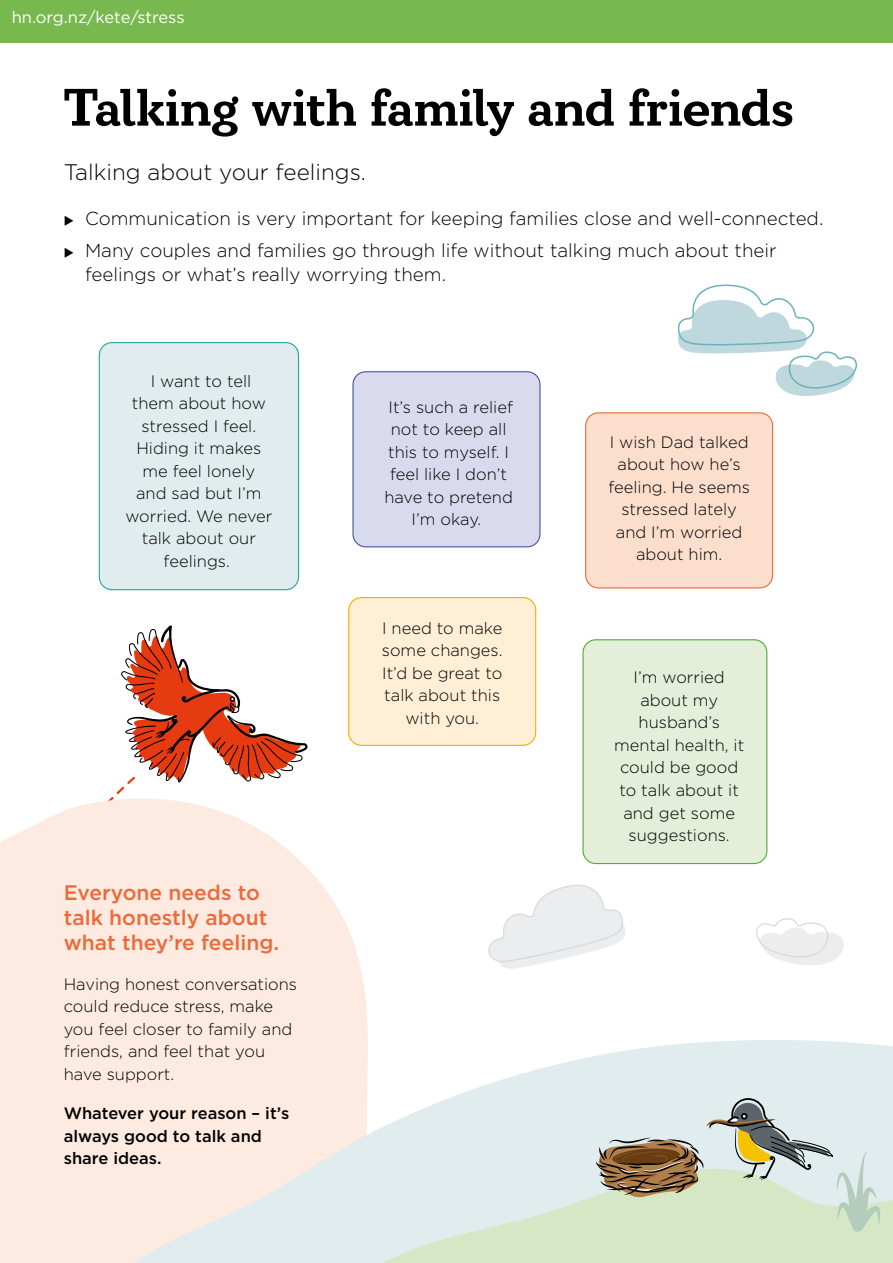
<style>
.page{position:relative;width:893px;height:1263px;background:#fff}
.page>*{position:absolute;margin:0;border:0;box-sizing:border-box;transform-origin:0 0}
.t1{font:700 52.5px "Circe Slab B";letter-spacing:.005em;color:#000}
.t2{font:300 22.5px "Gotham";color:#000}
.t3{font:500 21px/25.2px "Gotham";color:#ed6939}
.t4{font:300 18.75px/32.5px "Gotham";color:#000}
.t5{font:300 16.5px/22.5px "Gotham";color:#000;text-align:center}
.t6{font:500 16.5px/22.5px "Gotham";color:#000}
.t7{font:16.5px "Gotham";letter-spacing:-.005em;color:#fff}
</style>
<div class="page">
<svg style="left:0;top:856px;width:603px;height:174px;fill:#fdebe1"></svg>
<svg style="left:0;top:1030px;width:893px;height:233px;background:#f4eee9"></svg>
<svg style="left:0;top:625px;width:310px;height:240px"></svg>
<div style="left:349px;top:598px;width:187px;height:147px;background:#ffefd6;border-radius:13px"></div>
<div style="left:348px;top:597px;width:188px;height:149px;border:1px solid #f8ac00;border-radius:13px"></div>
<div style="left:586px;top:413px;width:187px;height:175px;background:#fcdecd;border-radius:13px"></div>
<div style="left:585px;top:412px;width:188px;height:176px;border:1px solid #ed6939;border-radius:13px"></div>
<div style="left:583px;top:640px;width:184px;height:223px;background:#e4efda;border-radius:13px"></div>
<div style="left:582px;top:639px;width:185px;height:225px;border:1px solid #52ae32;border-radius:13px"></div>
<div style="left:99px;top:343px;width:199px;height:247px;background:#e0ecee;border-radius:13px"></div>
<div style="left:99px;top:342px;width:200px;height:248px;border:1px solid #29a0aa;border-radius:13px"></div>
<div style="left:353px;top:372px;width:187px;height:175px;background:#dadaee;border-radius:13px"></div>
<div style="left:352px;top:371px;width:188px;height:176px;border:1px solid #4556a0;border-radius:13px"></div>
<svg style="left:330px;top:1145px;width:563px;height:118px;background:#dbe9dc"></svg>
<svg style="left:488px;top:882px;width:138px;height:87px"></svg>
<svg style="left:596px;top:1097px;width:284px;height:135px;background:#c5ccbb"></svg>
<svg style="left:756px;top:918px;width:88px;height:47px"></svg>
<svg style="left:677px;top:284px;width:180px;height:112px"></svg>
<div style="left:0;top:0;width:893px;height:43px;background:#77b94e"></div>
<p class="t7" style="left:12px;top:7px;width:174px">hn.org.nz/kete/stress</p>
<h1 class="t1" style="left:64px;top:77px;width:731px">Talking with family and friends</h1>
<h2 class="t2" style="left:64px;top:157px;width:304px">Talking about your feelings.</h2>
<p class="t4" style="left:85px;top:201px;width:740px">Communication is very important for keeping families close and well-connected.<br>Many couples and families go through life without talking much about their</p>
<p class="t4" style="left:85px;top:258px;width:362px">feelings or what’s really worrying them.</p>
<p class="t5" style="left:125px;top:369px;width:149px">I want to tell<br>them about how stressed I feel.<br>Hiding it makes me feel lonely and sad but I’m worried. We never talk about our feelings.</p>
<p class="t3" style="left:64px;top:880px;width:217px">Everyone needs to talk honestly about what they’re feeling.</p>
<p class="t5" style="left:64px;top:972px;width:235px;text-align:left">Having honest conversations could reduce stress, make you feel closer to family and friends, and feel that you have support.</p>
<p class="t6" style="left:64px;top:1102px;width:227px">Whatever your reason – it’s always good to talk and share ideas.</p>
<p class="t5" style="left:384px;top:395px;width:130px">It’s such a relief not to keep all this to myself. I feel like I don’t have to pretend<br>I’m okay.</p>
<p class="t5" style="left:382px;top:616px;width:122px">I need to make some changes.<br>It’d be great to talk about this with you.</p>
<p class="t5" style="left:608px;top:430px;width:143px">I wish Dad talked about how he’s feeling. He seems stressed lately and I’m worried about him.</p>
<p class="t5" style="left:614px;top:666px;width:132px">I’m worried about my husband’s mental health, it could be good to talk about it and get some suggestions.</p>
</div>
